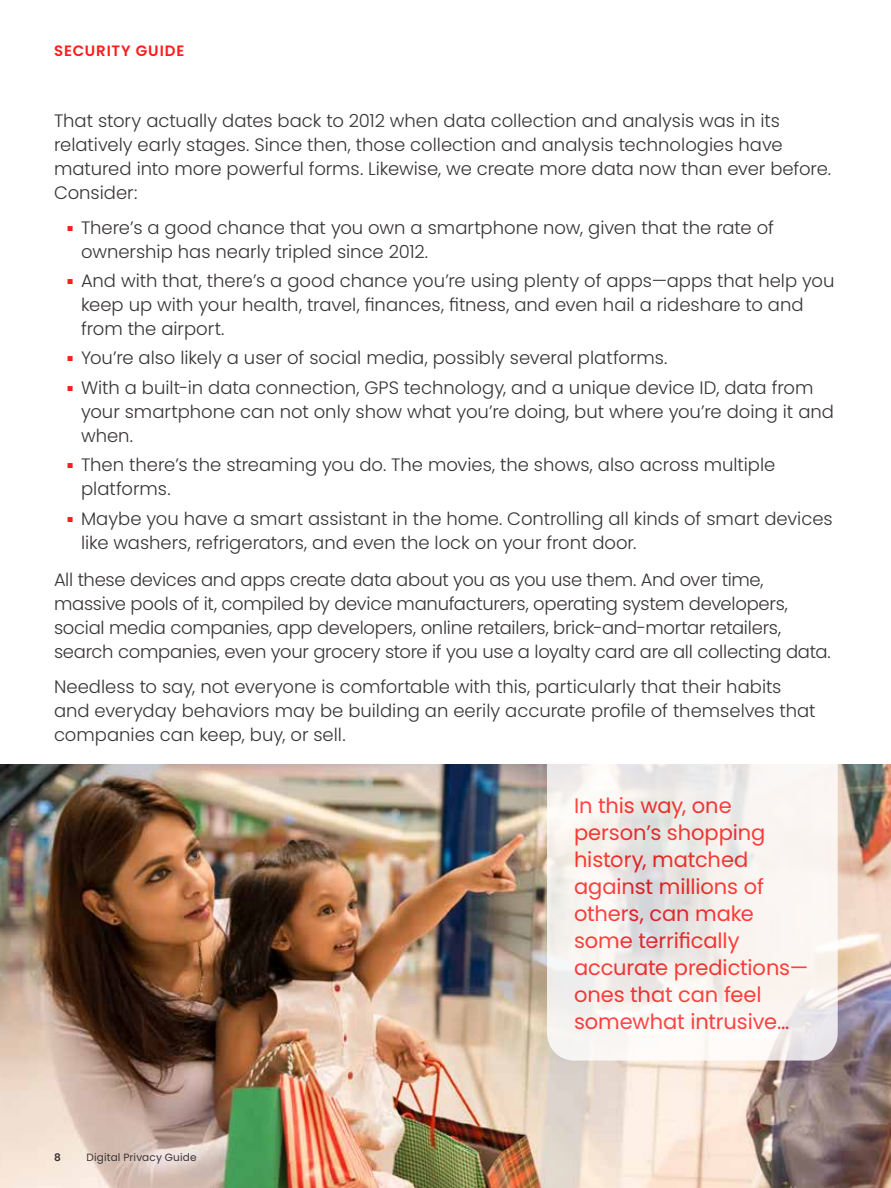
<style>
.page{position:relative;width:891px;height:1188px;background:#fff}
.page>*{position:absolute;margin:0;border:0;box-sizing:border-box;transform-origin:0 0}
.t1{font:21px/27px "Poppins";letter-spacing:-.005em;color:#ff1c1c}
.t2{font:300 18px/24px "Poppins";color:#383434}
.t3{font:600 15px "Poppins";letter-spacing:.06em;color:#ff1c1c}
.t4{font:10.5px "Poppins";letter-spacing:.02em;color:#383434}
.t5{font:600 10.5px "Poppins";color:#383434}
</style>
<div class="page">
<img style="left:0;top:765px;width:891px;height:423px">
<svg style="left:547px;top:764px;width:291px;height:297px;fill:#f8f3ef"></svg>
<p class="t3" style="left:54px;top:42px;width:132px">SECURITY GUIDE</p>
<p class="t2" style="left:54px;top:109px;width:779px">That story actually dates back to 2012 when data collection and analysis was in its relatively early stages. Since then, those collection and analysis technologies have matured into more powerful forms. Likewise, we create more data now than ever before.<br>Consider:</p>
<p class="t2" style="left:81px;top:215px;width:694px;text-indent:-14px"><sup>■</sup> There’s a good chance that you own a smartphone now, given that the rate of ownership has nearly tripled since 2012.</p>
<p class="t2" style="left:81px;top:269px;width:755px;text-indent:-14px"><sup>■</sup> And with that, there’s a good chance you’re using plenty of apps—apps that help you keep up with your health, travel, finances, fitness, and even hail a rideshare to and from the airport.</p>
<p class="t2" style="left:68px;top:346px;width:602px"><sup>■</sup> You’re also likely a user of social media, possibly several platforms.</p>
<p class="t2" style="left:81px;top:376px;width:754px;text-indent:-14px"><sup>■</sup> With a built-in data connection, GPS technology, and a unique device ID, data from your smartphone can not only show what you’re doing, but where you’re doing it and when.</p>
<p class="t2" style="left:81px;top:453px;width:696px;text-indent:-14px"><sup>■</sup> Then there’s the streaming you do. The movies, the shows, also across multiple platforms.</p>
<p class="t2" style="left:81px;top:506px;width:753px;text-indent:-14px"><sup>■</sup> Maybe you have a smart assistant in the home. Controlling all kinds of smart devices like washers, refrigerators, and even the lock on your front door.</p>
<p class="t2" style="left:54px;top:568px;width:778px">All these devices and apps create data about you as you use them. And over time, massive pools of it, compiled by device manufacturers, operating system developers, social media companies, app developers, online retailers, brick-and-mortar retailers, search companies, even your grocery store if you use a loyalty card are all collecting data.</p>
<p class="t2" style="left:54px;top:675px;width:763px">Needless to say, not everyone is comfortable with this, particularly that their habits and everyday behaviors may be building an eerily accurate profile of themselves that companies can keep, buy, or sell.</p>
<p class="t5" style="left:54px;top:1152px;width:8px">8</p>
<p class="t4" style="left:86px;top:1152px;width:112px">Digital Privacy Guide</p>
<p class="t1" style="left:574px;top:793px;width:236px">In this way, one person’s shopping history, matched against millions of others, can make some terrifically accurate predictions— ones that can feel somewhat intrusive…</p>
</div>
